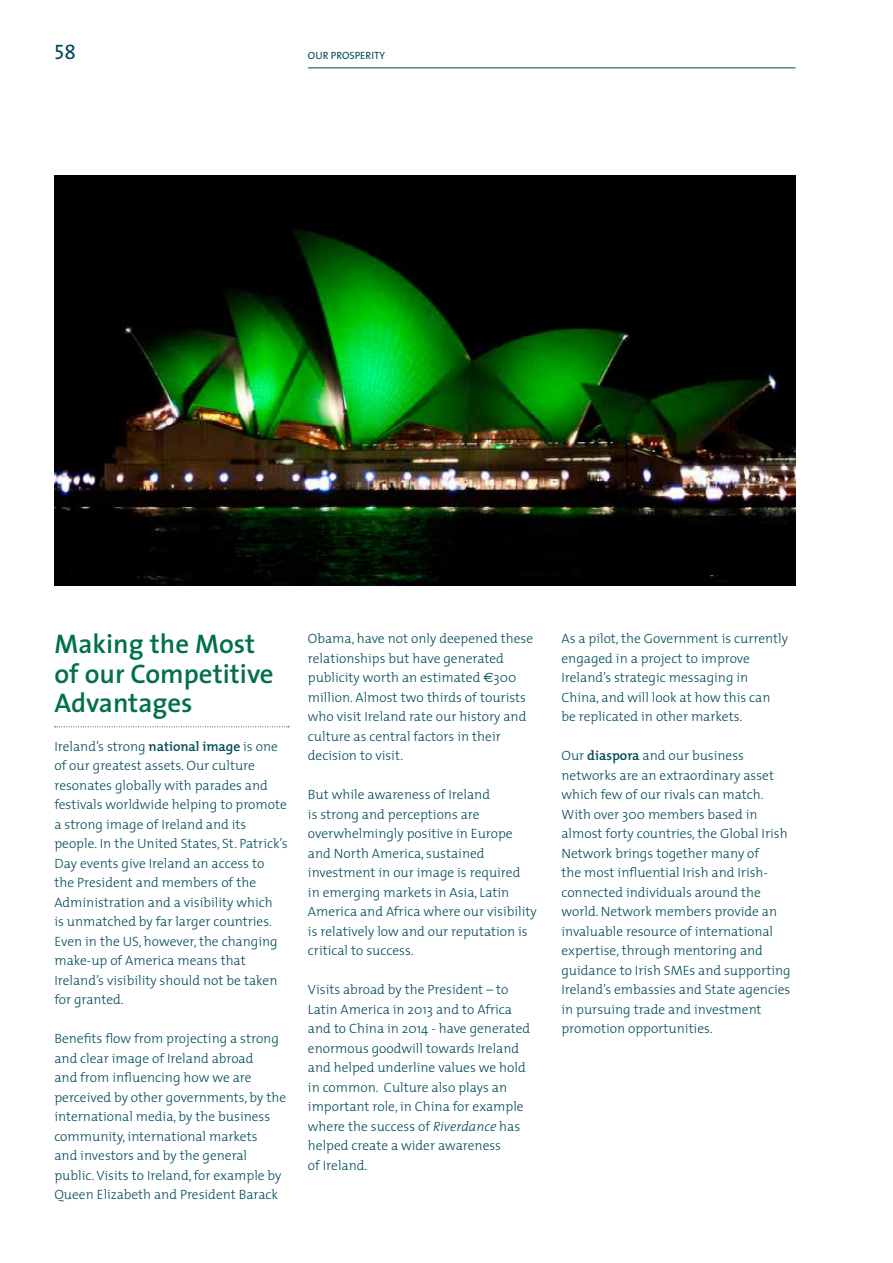
<style>
.page{position:relative;width:893px;height:1263px;background:#fff}
.page>*{position:absolute;margin:0;border:0;box-sizing:border-box;transform-origin:0 0}
.t1{font:600 27px/29.2px "The Sans";color:#007147}
.t2{font:21px "The Sans Caps";color:#004b58}
.t3{font:300 13.5px/19.5px "The Mix";color:#004b58}
.t4{font:10.5px "The Sans";color:#004b58}
.s1{font-weight:600}
.s2{font-family:"Euro Sans";font-weight:400}
.s3{font-style:italic}
</style>
<div class="page">
<hr style="left:308px;top:68px;width:487px;height:1px;background:#004b58">
<svg style="left:55px;top:726px;width:234px;height:1px"></svg>
<img style="left:54px;top:176px;width:741px;height:409px">
<h2 class="t2" style="left:54px;top:34px;width:23px">58</h2>
<p class="t4" style="left:308px;top:46px;width:79px">OUR PROSPERITY</p>
<h1 class="t1" style="left:54px;top:629px;width:221px">Making the Most of our Competitive<br>Advantages</h1>
<p class="t3" style="left:54px;top:736px;width:235px">Ireland’s strong <span class="s1">national image</span> is one of our greatest assets. Our culture resonates globally with parades and festivals worldwide helping to promote a strong image of Ireland and its people. In the United States, St. Patrick’s Day events give Ireland an access to<br>the President and members of the Administration and a visibility which<br>is unmatched by far larger countries.<br>Even in the US, however, the changing make-up of America means that Ireland’s visibility should not be taken for granted.</p>
<p class="t3" style="left:54px;top:1028px;width:233px">Benefits flow from projecting a strong and clear image of Ireland abroad<br>and from influencing how we are perceived by other governments, by the international media, by the business community, international markets<br>and investors and by the general public. Visits to Ireland, for example by Queen Elizabeth and President Barack</p>
<p class="t3" style="left:308px;top:629px;width:227px">Obama, have not only deepened these relationships but have generated publicity worth an estimated <span class="s2">€</span>300 million. Almost two thirds of tourists who visit Ireland rate our history and culture as central factors in their decision to visit.</p>
<p class="t3" style="left:308px;top:785px;width:230px">But while awareness of Ireland<br>is strong and perceptions are overwhelmingly positive in Europe and North America, sustained investment in our image is required<br>in emerging markets in Asia, Latin<br>America and Africa where our visibility is relatively low and our reputation is critical to success.</p>
<p class="t3" style="left:308px;top:980px;width:224px">Visits abroad by the President – to<br>Latin America in 2013 and to Africa and to China in 2014 - have generated enormous goodwill towards Ireland and helped underline values we hold in common. Culture also plays an important role, in China for example where the success of <span class="s3">Riverdance</span> has helped create a wider awareness<br>of Ireland.</p>
<p class="t3" style="left:561px;top:628px;width:228px">As a pilot, the Government is currently engaged in a project to improve Ireland’s strategic messaging in China, and will look at how this can be replicated in other markets.</p>
<p class="t3" style="left:561px;top:745px;width:231px">Our <span class="s1">diaspora</span> and our business networks are an extraordinary asset which few of our rivals can match.<br>With over 300 members based in almost forty countries, the Global Irish Network brings together many of<br>the most influential Irish and Irish&shy;connected individuals around the world. Network members provide an invaluable resource of international expertise, through mentoring and guidance to Irish SMEs and supporting Ireland’s embassies and State agencies in pursuing trade and investment promotion opportunities.</p>
</div>
